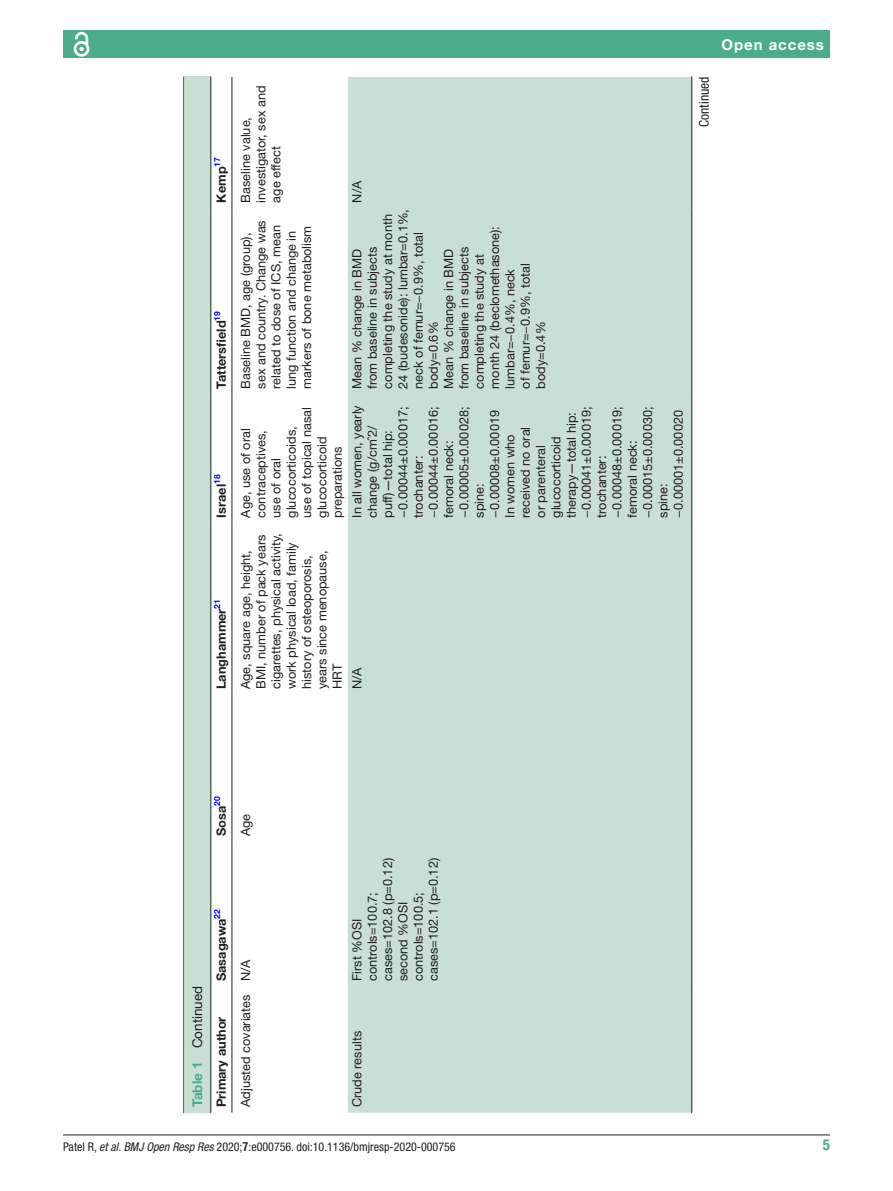
<style>
.page{position:relative;width:893px;height:1191px;background:#fff}
.page>*{position:absolute;margin:0;border:0;box-sizing:border-box;transform-origin:0 0}
.t1{font:700 15px "Helvetica Neue LT Std";letter-spacing:.065em;color:#fff}
.t2{font:700 condensed 15px "Helvetica Neue LT Std";color:#4bad87}
.t3{font:13.5px "Helvetica Neue LT Std";color:#231f20}
.t4{font:condensed 13.5px "Helvetica Neue LT Std";color:#231f20}
.t5{font:12.75px/15.3px "Helvetica Neue LT Std";color:#231f20}
.t6{font:700 12.75px "Helvetica Neue LT Std";color:#231f20}
.t7{font:condensed 12px "Helvetica Neue LT Std";color:#231f20}
.t8{font:700 8.4px "Helvetica Neue LT Std";color:#00f}
.s1{font-weight:700;color:#4bad87}
.s2{font-style:italic}
.s3{font-family:"Helvetica";font-weight:700}
</style>
<div class="page">
<hr style="left:63px;top:1134px;width:767px;height:1px;background:#231f20">
<div style="left:63px;top:31px;width:767px;height:27px;background:#4bad87"></div>
<svg style="left:73px;top:31px;width:17px;height:26px"></svg>
<div style="left:202px;top:76px;width:490px;height:1037px;background:#c9dfd3"></div>
<div style="left:211px;top:77px;width:137px;height:1035px;background:#fff"></div>
<hr style="left:210px;top:987px;width:1px;height:126px;background:#231f20">
<hr style="left:232px;top:987px;width:1px;height:126px;background:#231f20">
<hr style="left:210px;top:842px;width:1px;height:145px;background:#231f20">
<hr style="left:232px;top:842px;width:1px;height:145px;background:#231f20">
<hr style="left:210px;top:695px;width:1px;height:147px;background:#231f20">
<hr style="left:232px;top:695px;width:1px;height:147px;background:#231f20">
<hr style="left:210px;top:524px;width:1px;height:171px;background:#231f20">
<hr style="left:232px;top:524px;width:1px;height:171px;background:#231f20">
<hr style="left:210px;top:394px;width:1px;height:130px;background:#231f20">
<hr style="left:232px;top:394px;width:1px;height:130px;background:#231f20">
<hr style="left:210px;top:208px;width:1px;height:186px;background:#231f20">
<hr style="left:232px;top:208px;width:1px;height:186px;background:#231f20">
<hr style="left:210px;top:76px;width:1px;height:132px;background:#231f20">
<hr style="left:232px;top:77px;width:1px;height:131px;background:#231f20">
<svg style="left:211px;top:1112px;width:21px;height:1px"></svg>
<hr style="left:232px;top:1112px;width:116px;height:1px;background:#fff">
<svg style="left:211px;top:76px;width:21px;height:1px"></svg>
<hr style="left:232px;top:76px;width:116px;height:1px;background:#fff">
<hr style="left:348px;top:1112px;width:343px;height:1px;background:#fff">
<hr style="left:348px;top:76px;width:343px;height:1px;background:#fff">
<hr style="left:691px;top:987px;width:1px;height:126px;background:#231f20">
<hr style="left:691px;top:842px;width:1px;height:145px;background:#231f20">
<hr style="left:691px;top:695px;width:1px;height:147px;background:#231f20">
<hr style="left:691px;top:524px;width:1px;height:171px;background:#231f20">
<hr style="left:691px;top:394px;width:1px;height:130px;background:#231f20">
<hr style="left:691px;top:208px;width:1px;height:186px;background:#231f20">
<hr style="left:691px;top:76px;width:1px;height:132px;background:#231f20">
<hr style="left:183px;top:77px;width:1px;height:1036px;background:#231f20">
<div style="left:184px;top:77px;width:24px;height:1036px;background:#c9dfd3"></div>
<p class="t8" style="left:212px;top:167px;width:11px;rotate:-90deg">17</p>
<p class="t6" style="left:213px;top:202px;width:37px;rotate:-90deg">Kemp</p>
<p class="t8" style="left:212px;top:321px;width:11px;rotate:-90deg">19</p>
<p class="t6" style="left:213px;top:388px;width:69px;rotate:-90deg">Tattersfield</p>
<p class="t8" style="left:212px;top:484px;width:11px;rotate:-90deg">18</p>
<p class="t6" style="left:213px;top:518px;width:35px;rotate:-90deg">Israel</p>
<p class="t8" style="left:212px;top:608px;width:11px;rotate:-90deg">21</p>
<p class="t6" style="left:213px;top:689px;width:82px;rotate:-90deg">Langhammer</p>
<p class="t5" style="left:238px;top:203px;width:118px;rotate:-90deg">Baseline value, investigator, sex and age effect</p>
<p class="t5" style="left:238px;top:389px;width:170px;rotate:-90deg">Baseline BMD, age (group), sex and country. Change was related to dose of ICS, mean lung function and change in markers of bone metabolism</p>
<p class="t5" style="left:349px;top:203px;width:23px;rotate:-90deg">N/A</p>
<p class="t5" style="left:349px;top:389px;width:181px;rotate:-90deg">Mean % change in BMD<br>from baseline in subjects completing the study at month<br>24 (budesonide): lumbar=0.1%, neck of femur=−0.9%, total body=0.6%<br>Mean % change in BMD<br>from baseline in subjects completing the study at<br>month 24 (beclomethasone): lumbar=−0.4%, neck<br>of femur=−0.9%, total body=0.4%</p>
<p class="t5" style="left:349px;top:518px;width:114px;rotate:-90deg">In all women, yearly change (g/cmˆ2/ puff)—total hip: −0.00044±0.00017; trochanter: −0.00044±0.00016; femoral neck: −0.00005±0.00028; spine: −0.00008±0.00019<br>In women who received no oral<br>or parenteral glucocorticoid therapy—total hip: −0.00041±0.00019; trochanter: −0.00048±0.00019; femoral neck: −0.00015±0.00030; spine: −0.00001±0.00020</p>
<p class="t5" style="left:238px;top:518px;width:112px;rotate:-90deg">Age, use of oral contraceptives, use of oral glucocorticoids, use of topical nasal glucocorticoid preparations</p>
<p class="t5" style="left:238px;top:689px;width:158px;rotate:-90deg">Age, square age, height,<br>BMI, number of pack years cigarettes, physical activity, work physical load, family history of osteoporosis, years since menopause,<br>HRT</p>
<p class="t5" style="left:349px;top:689px;width:23px;rotate:-90deg">N/A</p>
<p class="t4" style="left:696px;top:127px;width:52px;rotate:-90deg">Continued</p>
<p class="t1" style="left:721px;top:35px;width:104px">Open access</p>
<p class="t8" style="left:212px;top:806px;width:11px;rotate:-90deg">20</p>
<p class="t6" style="left:213px;top:836px;width:32px;rotate:-90deg">Sosa</p>
<p class="t5" style="left:238px;top:836px;width:24px;rotate:-90deg">Age</p>
<p class="t3" style="left:189px;top:1107px;width:123px;rotate:-90deg"><span class="s1">Table 1</span> Continued</p>
<p class="t8" style="left:212px;top:918px;width:11px;rotate:-90deg">22</p>
<p class="t6" style="left:213px;top:981px;width:64px;rotate:-90deg">Sasagawa</p>
<p class="t6" style="left:213px;top:1107px;width:92px;rotate:-90deg">Primary author</p>
<p class="t5" style="left:238px;top:1107px;width:149px;rotate:-90deg">Adjusted covariates N/A</p>
<p class="t5" style="left:349px;top:981px;width:125px;rotate:-90deg">First %OSI controls=100.7; cases=102.8 (p=0.12) second %OSI controls=100.5; cases=102.1 (p=0.12)</p>
<p class="t5" style="left:349px;top:1107px;width:78px;rotate:-90deg">Crude results</p>
<p class="t7" style="left:63px;top:1139px;width:394px">Patel R, <span class="s2">et al</span>. <span class="s2">BMJ Open Resp Res</span> 2020;<span class="s3">7</span>:e000756. doi:10.1136/bmjresp-2020-000756</p>
<p class="t2" style="left:823px;top:1135px;width:9px">5</p>
</div>
